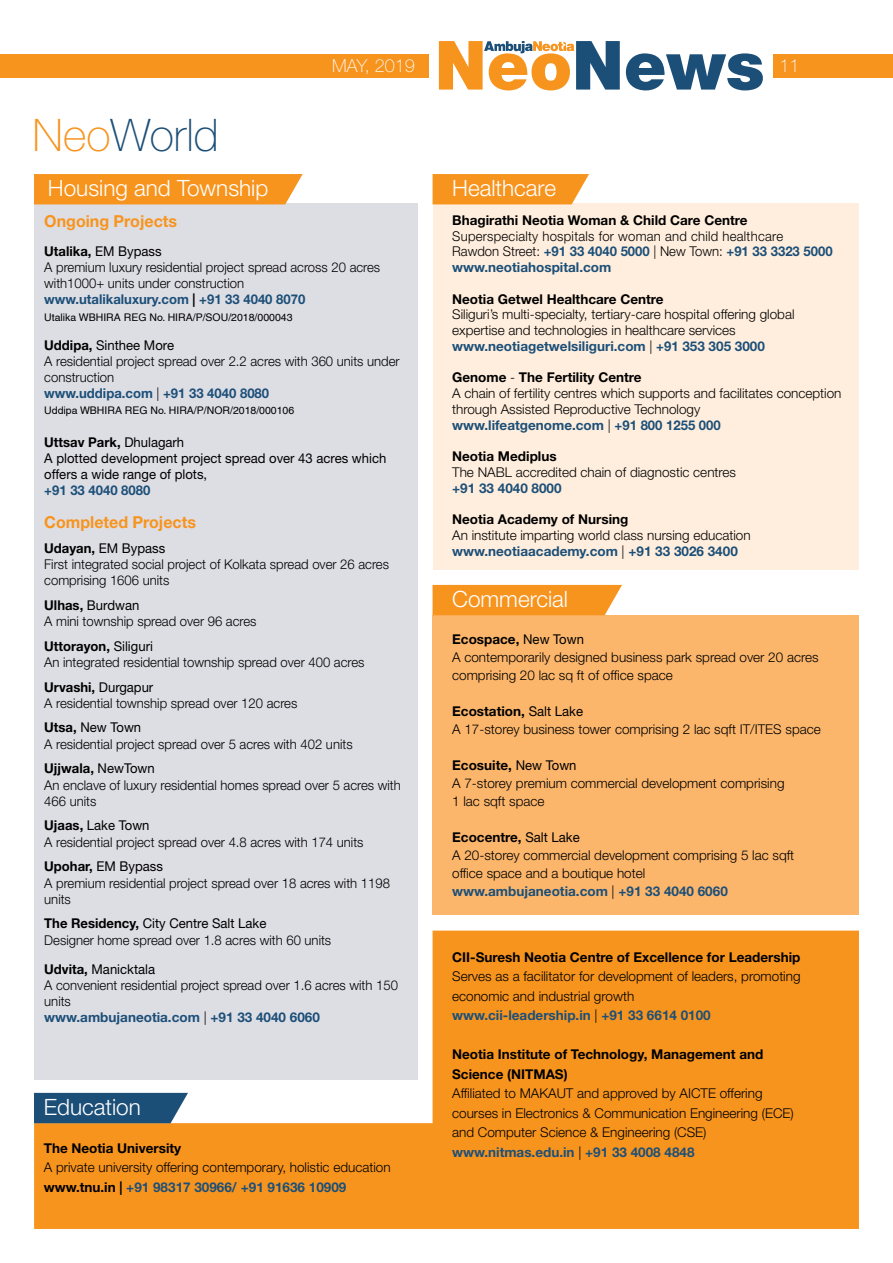
<style>
.page{position:relative;width:893px;height:1263px;background:#fff}
.page>*{position:absolute;margin:0;border:0;box-sizing:border-box;transform-origin:0 0}
.t1{font:100 45px "Helvetica Neue LT Std";color:#1c4f78}
.t2{font:300 22.5px "Helvetica Neue LT Std";color:#fff}
.t3{font:100 18px "Helvetica Neue LT Std";color:#fff}
.t4{font:700 16.5px "Helvetica Neue LT Std";color:#f7941e}
.t5{font:300 13.5px/16.2px "Helvetica Neue LT Std";color:#000}
.t6{font:700 13.5px/19.5px "Helvetica Neue LT Std";color:#000}
.t7{font:300 13.5px/15.8px "Helvetica Neue LT Std";letter-spacing:.02em;color:#000}
.t8{font:13.5px/16.2px "Helvetica Neue LT Std";color:#000}
.t9{font:700 13.5px "Helvetica Neue LT Std";color:#1c4f78}
.t10{font:10.5px "Helvetica";color:#000}
.s1{color:#f7941e}
.s2{font-weight:700}
.s3{font-weight:400}
.s4{font-weight:700;color:#1c4f78}
.s5{font-weight:300;color:#000}
</style>
<div class="page">
<div style="left:0;top:54px;width:893px;height:24px;background:#f7941e"></div>
<div style="left:429px;top:26px;width:344px;height:93px;background:#fff"></div>
<svg style="left:439px;top:41px;width:324px;height:49px"></svg>
<div style="left:34px;top:203px;width:384px;height:877px;background:#dddde4"></div>
<div style="left:433px;top:203px;width:426px;height:367px;background:#fed"></div>
<div style="left:34px;top:174px;width:269px;height:30px;background:#f7941e"></div>
<div style="left:433px;top:174px;width:156px;height:30px;background:#f7941e"></div>
<div style="left:433px;top:615px;width:426px;height:300px;background:#fcb66c"></div>
<div style="left:433px;top:585px;width:189px;height:30px;background:#f7941e"></div>
<svg style="left:34px;top:930px;width:825px;height:299px;fill:#f7941e"></svg>
<div style="left:34px;top:1093px;width:154px;height:30px;background:#1c4f78"></div>
<h1 class="t1" style="left:33px;top:109px;width:188px"><span class="s1">Neo</span>World</h1>
<h3 class="t3" style="left:332px;top:55px;width:84px">MAY, 2019</h3>
<h3 class="t3" style="left:779px;top:55px;width:22px">11</h3>
<h2 class="t2" style="left:48px;top:174px;width:222px">Housing and Township</h2>
<h2 class="t2" style="left:452px;top:174px;width:105px">Healthcare</h2>
<p class="t4" style="left:44px;top:211px;width:134px">Ongoing Projects</p>
<p class="t5" style="left:44px;top:243px;width:337px"><span class="s2">Utalika,</span> <span class="s3">EM Bypass<br></span>A premium luxury residential project spread across 20 acres with1000+ units under construction <span class="s4">www.utalikaluxury.com</span> <span class="s2">|</span> <span class="s4">+91 33 4040 8070</span></p>
<p class="t10" style="left:44px;top:311px;width:250px">Utalika WBHIRA REG No. HIRA/P/SOU/2018/000043</p>
<p class="t5" style="left:44px;top:336px;width:357px"><span class="s2">Uddipa,</span> <span class="s3">Sinthee More<br></span>A residential project spread over 2.2 acres with 360 units under construction<br><span class="s4">www.uddipa.com</span> | <span class="s4">+91 33 4040 8080</span></p>
<p class="t10" style="left:44px;top:405px;width:252px">Uddipa WBHIRA REG No. HIRA/P/NOR/2018/000106</p>
<p class="t8" style="left:44px;top:434px;width:344px"><span class="s2">Uttsav Park,</span> Dhulagarh<br>A plotted development project spread over 43 acres which offers a wide range of plots,</p>
<p class="t9" style="left:44px;top:482px;width:108px">+91 33 4040 8080</p>
<p class="t4" style="left:44px;top:512px;width:153px">Completed Projects</p>
<p class="t5" style="left:44px;top:539px;width:346px"><span class="s2">Udayan,</span> <span class="s3">EM Bypass<br></span>First integrated social project of Kolkata spread over 26 acres comprising 1606 units</p>
<p class="t5" style="left:44px;top:596px;width:214px"><span class="s2">Ulhas,</span> <span class="s3">Burdwan<br></span>A mini township spread over 96 acres</p>
<p class="t5" style="left:44px;top:637px;width:322px"><span class="s2">Uttorayon,</span> <span class="s3">Siliguri<br></span>An integrated residential township spread over 400 acres</p>
<p class="t5" style="left:44px;top:678px;width:255px"><span class="s2">Urvashi,</span> <span class="s3">Durgapur<br></span>A residential township spread over 120 acres</p>
<p class="t5" style="left:44px;top:719px;width:310px"><span class="s2">Utsa,</span> <span class="s3">New Town<br></span>A residential project spread over 5 acres with 402 units</p>
<p class="t5" style="left:44px;top:760px;width:358px"><span class="s2">Ujjwala,</span> <span class="s3">NewTown<br></span>An enclave of luxury residential homes spread over 5 acres with<br>466 units</p>
<p class="t5" style="left:44px;top:817px;width:321px"><span class="s2">Ujaas,</span> <span class="s3">Lake Town<br></span>A residential project spread over 4.8 acres with 174 units</p>
<p class="t5" style="left:44px;top:858px;width:347px"><span class="s2">Upohar,</span> <span class="s3">EM Bypass<br></span>A premium residential project spread over 18 acres with 1198 units</p>
<p class="t5" style="left:44px;top:915px;width:288px"><span class="s2">The Residency,</span> <span class="s3">City Centre Salt Lake<br></span>Designer home spread over 1.8 acres with 60 units</p>
<p class="t5" style="left:44px;top:960px;width:355px"><span class="s2">Udvita,</span> <span class="s3">Manicktala<br></span>A convenient residential project spread over 1.6 acres with 150 units<br><span class="s4">www.ambujaneotia.com</span> | <span class="s4">+91 33 4040 6060</span></p>
<h2 class="t2" style="left:44px;top:1093px;width:99px">Education</h2>
<p class="t6" style="left:452px;top:210px;width:297px">Bhagirathi Neotia Woman &amp; Child Care Centre</p>
<p class="t7" style="left:452px;top:228px;width:382px">Superspecialty hospitals for woman and child healthcare<br>Rawdon Street: <span class="s4">+91 33 4040 5000</span> | New Town: <span class="s4">+91 33 3323 5000 www.neotiahospital.com</span></p>
<p class="t6" style="left:452px;top:289px;width:213px">Neotia Getwel Healthcare Centre</p>
<p class="t5" style="left:452px;top:306px;width:344px;line-height:15.8px">Siliguri’s multi-specialty, tertiary-care hospital offering global expertise and technologies in healthcare services <span class="s4">www.neotiagetwelsiliguri.com</span> | <span class="s4">+91 353 305 3000</span></p>
<p class="t5" style="left:452px;top:369px;width:391px;line-height:15.8px"><span class="s2">Genome</span> - <span class="s2">The Fertility Centre<br></span>A chain of fertility centres which supports and facilitates conception through Assisted Reproductive Technology <span class="s4">www.lifeatgenome.com</span> | <span class="s4">+91 800 1255 000</span></p>
<p class="t6" style="left:452px;top:446px;width:106px">Neotia Mediplus</p>
<p class="t5" style="left:452px;top:464px;width:285px">The NABL accredited chain of diagnostic centres</p>
<p class="t9" style="left:452px;top:479px;width:111px">+91 33 4040 8000</p>
<p class="t6" style="left:452px;top:509px;width:178px">Neotia Academy of Nursing</p>
<p class="t5" style="left:452px;top:527px;width:300px;line-height:15.8px">An institute imparting world class nursing education <span class="s4">www.neotiaacademy.com</span> | <span class="s4">+91 33 3026 3400</span></p>
<h2 class="t2" style="left:452px;top:585px;width:117px">Commercial</h2>
<p class="t5" style="left:452px;top:630px;width:368px;line-height:18px"><span class="s2">Ecospace,</span> <span class="s3">New Town<br></span>A contemporarily designed business park spread over 20 acres comprising 20 lac sq ft of office space</p>
<p class="t5" style="left:452px;top:702px;width:370px;line-height:18px"><span class="s2">Ecostation,</span> <span class="s3">Salt Lake<br></span>A 17-storey business tower comprising 2 lac sqft IT/ITES space</p>
<p class="t5" style="left:452px;top:756px;width:334px;line-height:18px"><span class="s2">Ecosuite,</span> <span class="s3">New Town<br></span>A 7-storey premium commercial development comprising<br>1 lac sqft space</p>
<p class="t5" style="left:452px;top:828px;width:344px;line-height:18px"><span class="s2">Ecocentre,</span> <span class="s3">Salt Lake<br></span>A 20-storey commercial development comprising 5 lac sqft office space and a boutique hotel <span class="s4">www.ambujaneotia.com</span> | <span class="s4">+91 33 4040 6060</span></p>
<p class="t6" style="left:452px;top:947px;width:350px">CII-Suresh Neotia Centre of Excellence for Leadership</p>
<p class="t5" style="left:452px;top:966px;width:350px;line-height:19.5px">Serves as a facilitator for development of leaders, promoting economic and industrial growth<br><span class="s4">www.cii-leadership.in</span> | <span class="s4">+91 33 6614 0100</span></p>
<p class="t6" style="left:452px;top:1044px;width:313px">Neotia Institute of Technology, Management and<br>Science (NITMAS)</p>
<p class="t5" style="left:452px;top:1083px;width:343px;line-height:19.5px">Affiliated to MAKAUT and approved by AICTE offering courses in Electronics &amp; Communication Engineering (ECE) and Computer Science &amp; Engineering (CSE)</p>
<p class="t6" style="left:44px;top:1138px;width:139px">The Neotia University</p>
<p class="t9" style="left:452px;top:1143px;width:244px">www.nitmas.edu.in <span class="s5">|</span> +91 33 4008 4848</p>
<p class="t5" style="left:44px;top:1157px;width:348px;line-height:19.5px">A private university offering contemporary, holistic education <span class="s2">www.tnu.in |</span> <span class="s4">+91 98317 30966/ +91 91636 10909</span></p>
</div>
